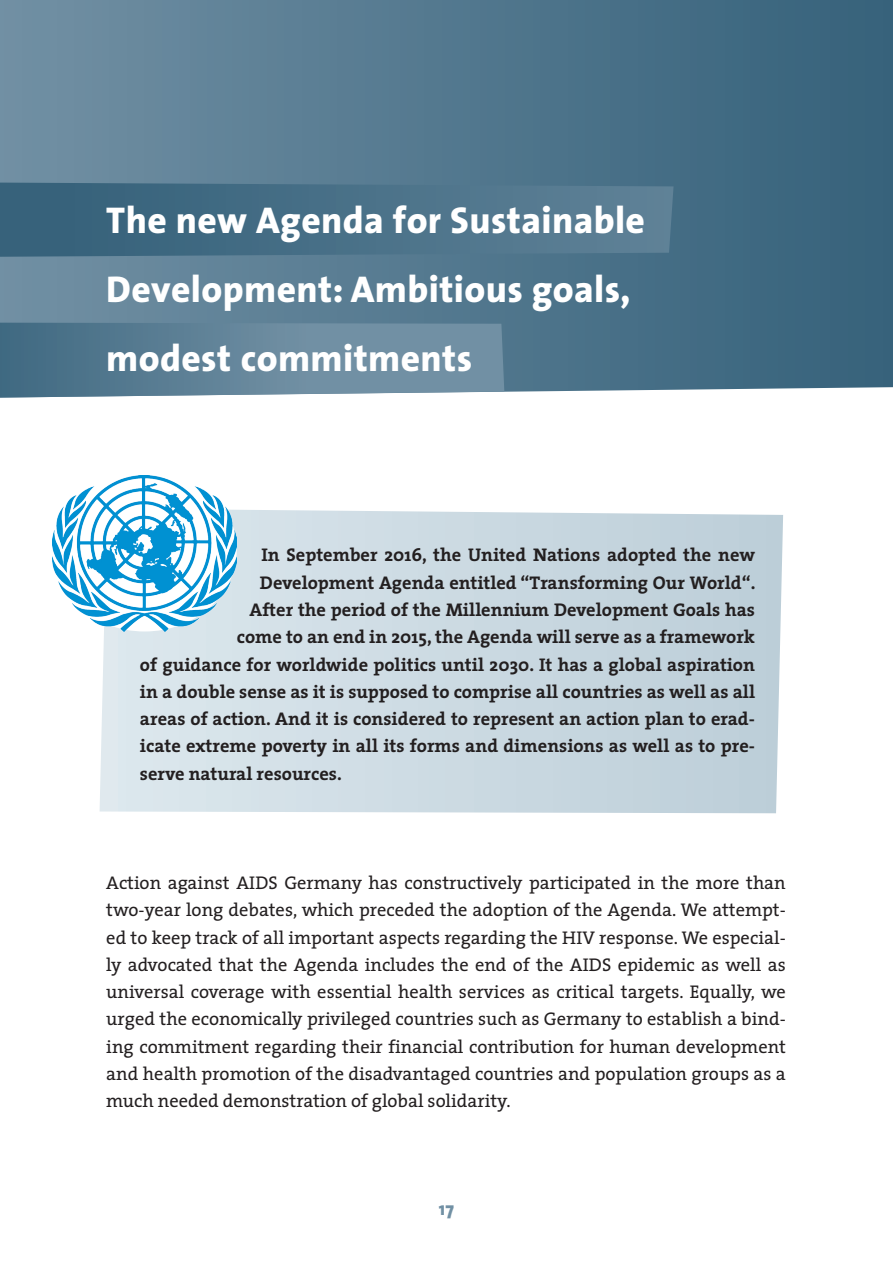
<style>
.page{position:relative;width:893px;height:1263px;background:#fff}
.page>*{position:absolute;margin:0;border:0;box-sizing:border-box;transform-origin:0 0}
.t1{font:800 37.5px/69px "The Sans";letter-spacing:.01em;color:#fff}
.t2{font:800 18.75px "The Sans";color:#7190a4}
.t3{font:18.45px/27.3px "The Serif";color:#231f20;text-align:justify}
.t4{font:700 18.45px "The Serif";color:#231f20}
</style>
<div class="page">
<svg style="left:0;top:0;width:893px;height:392px;background:#51768d"></svg>
<svg style="left:0;top:323px;width:504px;height:75px;background:#67889c"></svg>
<svg style="left:0;top:183px;width:674px;height:74px;background:#487087"></svg>
<svg style="left:100px;top:510px;width:683px;height:303px;background:#ccdae2"></svg>
<img style="left:52px;top:476px;width:185px;height:155px">
<h1 class="t1" style="left:106px;top:185px;width:540px">The new Agenda for Sustainable<br>Development: Ambitious goals, modest commitments</h1>
<p class="t4" style="left:261px;top:540px;width:495px">In September 2016, the United Nations adopted the new</p>
<p class="t4" style="left:260px;top:567px;width:497px">Development Agenda entitled “Transforming Our World“.</p>
<p class="t4" style="left:249px;top:594px;width:507px">After the period of the Millennium Development Goals has</p>
<p class="t4" style="left:237px;top:621px;width:520px">come to an end in 2015, the Agenda will serve as a framework</p>
<p class="t4" style="left:140px;top:649px;width:617px">of guidance for worldwide politics until 2030. It has a global aspiration</p>
<p class="t4" style="left:140px;top:676px;width:617px">in a double sense as it is supposed to comprise all countries as well as all</p>
<p class="t4" style="left:140px;top:703px;width:616px">areas of action. And it is considered to represent an action plan to erad-</p>
<p class="t4" style="left:140px;top:731px;width:617px">icate extreme poverty in all its forms and dimensions as well as to pre-</p>
<p class="t4" style="left:140px;top:758px;width:203px">serve natural resources.</p>
<p class="t3" style="left:106px;top:868px;width:681px">Action against AIDS Germany has constructively participated in the more than two-year long debates, which preceded the adoption of the Agenda. We attempt&shy;ed to keep track of all important aspects regarding the HIV response. We especial&shy;ly advocated that the Agenda includes the end of the AIDS epidemic as well as universal coverage with essential health services as critical targets. Equally, we urged the economically privileged countries such as Germany to establish a bind&shy;ing commitment regarding their financial contribution for human development and health promotion of the disadvantaged countries and population groups as a much needed demonstration of global solidarity.</p>
<p class="t2" style="left:439px;top:1193px;width:17px">17</p>
</div>
